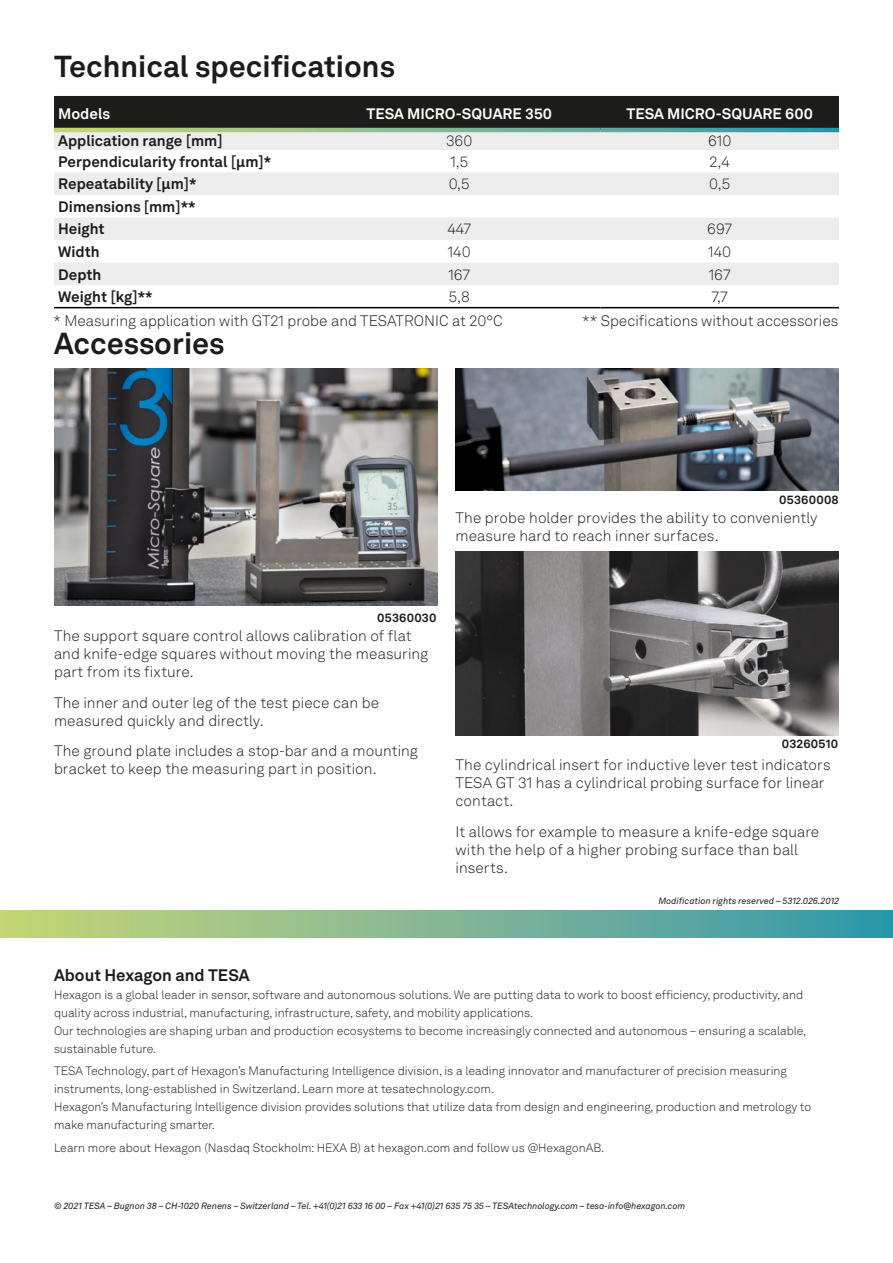
<style>
.page{position:relative;width:893px;height:1263px;background:#fff}
.page>*{position:absolute;margin:0;border:0;box-sizing:border-box;transform-origin:0 0}
.t1{font:700 30px "Hexagon Akkurat";color:#1c1c1b}
.t2{font:700 16.5px "Hexagon Akkurat";color:#1c1c1b}
.t3{font:300 15px/18px "Hexagon Akkurat";letter-spacing:.005em;color:#1c1c1b}
.t4{font:700 15px/22.5px "Hexagon Akkurat";color:#1c1c1b}
.t5{font:700 15px "Hexagon Akkurat";color:#fff}
.t6{font:300 12px/18px "Hexagon Akkurat";color:#1c1c1b}
.t7{font:700 12px "Hexagon Akkurat";letter-spacing:.015em;color:#1c1c1b}
.t8{font:italic 9px "Hexagon Akkurat";color:#1c1c1b}
</style>
<div class="page">
<img style="left:54px;top:369px;width:383px;height:237px">
<img style="left:455px;top:551px;width:384px;height:184px">
<img style="left:455px;top:369px;width:384px;height:122px">
<div style="left:0;top:910px;width:893px;height:27px;background:linear-gradient(to right,#cbd678,#3497af)"></div>
<svg style="left:54px;top:96px;width:785px;height:54px;background:#676766"></svg>
<svg style="left:54px;top:306px;width:785px;height:1px"></svg>
<svg style="left:54px;top:172px;width:785px;height:113px;fill:#eeeded"></svg>
<hr style="left:54px;top:307px;width:264px;height:1px;background:#020201">
<svg style="left:54px;top:128px;width:264px;height:4px"></svg>
<svg style="left:318px;top:128px;width:282px;height:4px"></svg>
<svg style="left:600px;top:128px;width:239px;height:4px"></svg>
<hr style="left:318px;top:307px;width:282px;height:1px;background:#020201">
<hr style="left:600px;top:307px;width:239px;height:1px;background:#020201">
<h1 class="t1" style="left:54px;top:43px;width:342px">Technical specifications</h1>
<p class="t5" style="left:58px;top:102px;width:53px">Models</p>
<p class="t5" style="left:366px;top:102px;width:187px">TESA MICRO-SQUARE 350</p>
<p class="t5" style="left:626px;top:102px;width:188px">TESA MICRO-SQUARE 600</p>
<p class="t4" style="left:58px;top:128px;width:166px">Application range [mm]</p>
<p class="t3" style="left:446px;top:131px;width:28px">360</p>
<p class="t3" style="left:708px;top:131px;width:25px">610</p>
<p class="t4" style="left:58px;top:149px;width:215px">Perpendicularity frontal [µm]*</p>
<p class="t3" style="left:450px;top:152px;width:19px">1,5</p>
<p class="t3" style="left:709px;top:152px;width:22px">2,4</p>
<p class="t4" style="left:58px;top:172px;width:140px">Repeatability [µm]*</p>
<p class="t3" style="left:449px;top:175px;width:22px">0,5</p>
<p class="t3" style="left:709px;top:175px;width:22px">0,5</p>
<p class="t4" style="left:58px;top:194px;width:139px">Dimensions [mm]**<br>Height</p>
<p class="t3" style="left:447px;top:220px;width:25px">447</p>
<p class="t3" style="left:707px;top:220px;width:26px">697</p>
<p class="t4" style="left:58px;top:240px;width:43px">Width</p>
<p class="t3" style="left:448px;top:242px;width:24px">140</p>
<p class="t3" style="left:708px;top:242px;width:24px">140</p>
<p class="t4" style="left:58px;top:262px;width:45px">Depth</p>
<p class="t3" style="left:448px;top:265px;width:23px">167</p>
<p class="t3" style="left:709px;top:265px;width:23px">167</p>
<p class="t4" style="left:58px;top:285px;width:96px">Weight [kg]**</p>
<p class="t3" style="left:449px;top:287px;width:23px">5,8</p>
<p class="t3" style="left:712px;top:287px;width:18px">7,7</p>
<p class="t3" style="left:53px;top:312px;width:451px">* Measuring application with GT21 probe and TESATRONIC at 20°C</p>
<p class="t3" style="left:582px;top:312px;width:258px">** Specifications without accessories</p>
<h1 class="t1" style="left:54px;top:321px;width:172px">Accessories</h1>
<p class="t7" style="left:779px;top:490px;width:61px">05360008</p>
<p class="t3" style="left:455px;top:509px;width:364px">The probe holder provides the ability to conveniently measure hard to reach inner surfaces.</p>
<p class="t7" style="left:377px;top:608px;width:61px">05360030</p>
<p class="t3" style="left:54px;top:626px;width:376px">The support square control allows calibration of flat and knife-edge squares without moving the measuring part from its fixture.</p>
<p class="t3" style="left:54px;top:693px;width:327px">The inner and outer leg of the test piece can be measured quickly and directly.</p>
<p class="t3" style="left:54px;top:742px;width:365px">The ground plate includes a stop-bar and a mounting bracket to keep the measuring part in position.</p>
<p class="t7" style="left:782px;top:734px;width:58px">03260510</p>
<p class="t3" style="left:455px;top:755px;width:377px">The cylindrical insert for inductive lever test indicators<br>TESA GT 31 has a cylindrical probing surface for linear contact.</p>
<p class="t3" style="left:455px;top:822px;width:365px">It allows for example to measure a knife-edge square with the help of a higher probing surface than ball inserts.</p>
<p class="t8" style="left:658px;top:894px;width:182px">Modification rights reserved – 5312.026.2012</p>
<h2 class="t2" style="left:54px;top:962px;width:197px">About Hexagon and TESA</h2>
<p class="t6" style="left:54px;top:985px;width:754px">Hexagon is a global leader in sensor, software and autonomous solutions. We are putting data to work to boost efficiency, productivity, and quality across industrial, manufacturing, infrastructure, safety, and mobility applications.<br>Our technologies are shaping urban and production ecosystems to become increasingly connected and autonomous – ensuring a scalable, sustainable future.</p>
<p class="t6" style="left:54px;top:1062px;width:759px">TESA Technology, part of Hexagon’s Manufacturing Intelligence division, is a leading innovator and manufacturer of precision measuring instruments, long-established in Switzerland. Learn more at tesatechnology.com.<br>Hexagon’s Manufacturing Intelligence division provides solutions that utilize data from design and engineering, production and metrology to make manufacturing smarter.</p>
<p class="t6" style="left:54px;top:1138px;width:552px">Learn more about Hexagon (Nasdaq Stockholm: HEXA B) at hexagon.com and follow us @HexagonAB.</p>
<p class="t8" style="left:54px;top:1199px;width:633px">© 2021 TESA – Bugnon 38 – CH-1020 Renens – Switzerland – Tel. +41(0)21 633 16 00 – Fax +41(0)21 635 75 35 – TESAtechnology.com – tesa-info@hexagon.com</p>
</div>
